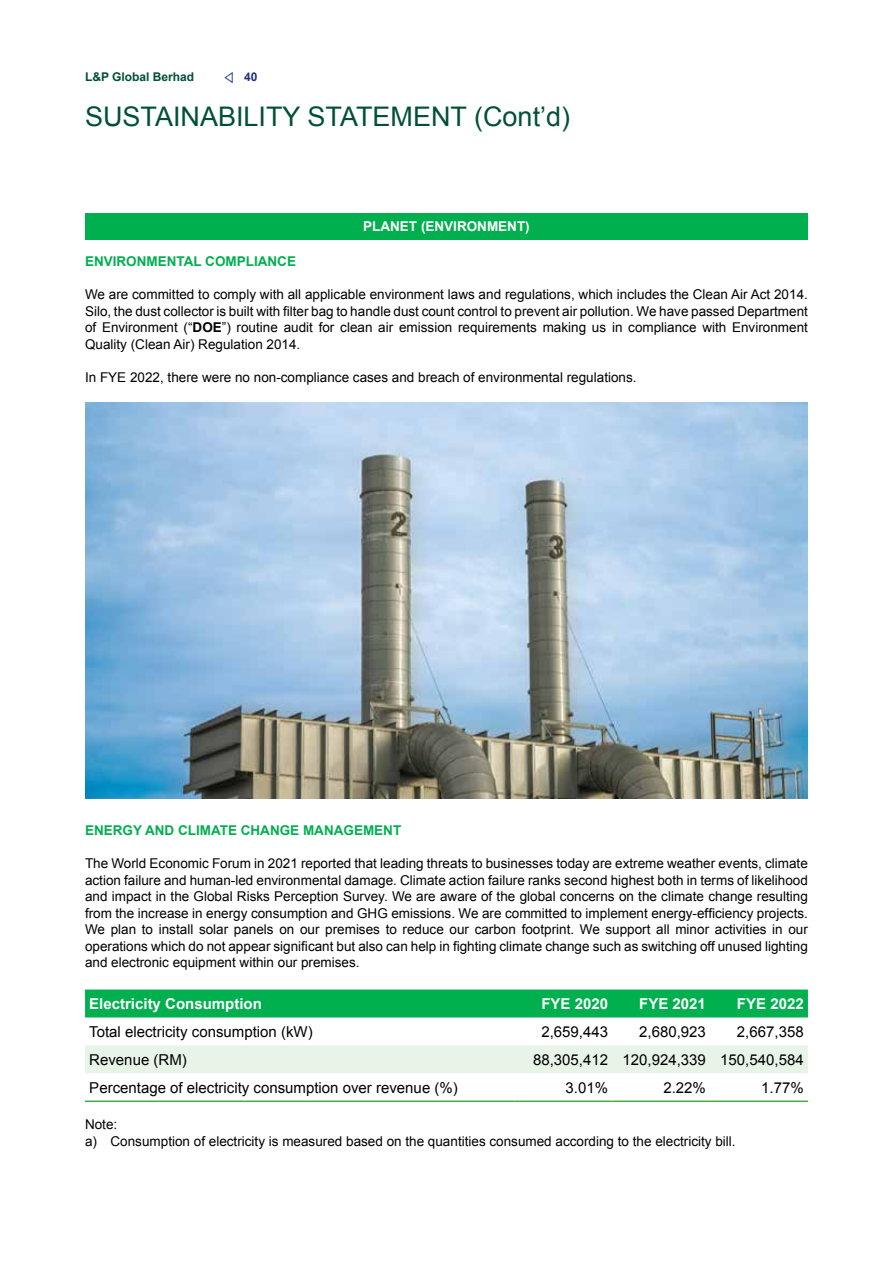
<style>
.page{position:relative;width:893px;height:1263px;background:#fff}
.page>*{position:absolute;margin:0;border:0;box-sizing:border-box;transform-origin:0 0}
.t1{font:27px "Arial";color:#005037}
.t2{font:15px "Arial";color:#000}
.t3{font:700 15px "Arial";color:#fff}
.t4{font:13.5px/16.5px "Arial";color:#000;text-align:justify}
.t5{font:700 13.5px "Arial";color:#00b04f}
.t6{font:700 13.5px "Arial";color:#fff}
.t7{font:700 12px "Arial";color:#005037}
.t8{font:700 12px "Arial";color:#273275}
.s1{font-weight:700}
</style>
<div class="page">
<svg style="left:225px;top:72px;width:8px;height:11px"></svg>
<div style="left:85px;top:213px;width:723px;height:26px;background:#00b04f"></div>
<div style="left:85px;top:989px;width:723px;height:28px;background:#00b04f"></div>
<div style="left:85px;top:1045px;width:723px;height:28px;background:#e9f4e8"></div>
<hr style="left:85px;top:1100px;width:429px;height:2px;background:#41ad49">
<hr style="left:514px;top:1100px;width:98px;height:2px;background:#41ad49">
<hr style="left:612px;top:1100px;width:98px;height:2px;background:#41ad49">
<hr style="left:710px;top:1100px;width:98px;height:2px;background:#41ad49">
<img style="left:85px;top:402px;width:723px;height:396px">
<p class="t7" style="left:85px;top:69px;width:111px">L&amp;P Global Berhad</p>
<p class="t8" style="left:244px;top:69px;width:15px">40</p>
<h1 class="t1" style="left:85px;top:99px;width:487px">SUSTAINABILITY STATEMENT (Cont’d)</h1>
<p class="t6" style="left:363px;top:217px;width:168px">PLANET (ENVIRONMENT)</p>
<p class="t5" style="left:85px;top:253px;width:213px">ENVIRONMENTAL COMPLIANCE</p>
<p class="t4" style="left:85px;top:287px;width:724px">We are committed to comply with all applicable environment laws and regulations, which includes the Clean Air Act 2014.<br>Silo, the dust collector is built with filter bag to handle dust count control to prevent air pollution. We have passed Department of Environment (“<span class="s1">DOE</span>”) routine audit for clean air emission requirements making us in compliance with Environment Quality (Clean Air) Regulation 2014.</p>
<p class="t4" style="left:85px;top:369px;width:553px">In FYE 2022, there were no non-compliance cases and breach of environmental regulations.</p>
<p class="t5" style="left:85px;top:821px;width:318px">ENERGY AND CLIMATE CHANGE MANAGEMENT</p>
<p class="t4" style="left:85px;top:855px;width:724px">The World Economic Forum in 2021 reported that leading threats to businesses today are extreme weather events, climate action failure and human-led environmental damage. Climate action failure ranks second highest both in terms of likelihood and impact in the Global Risks Perception Survey. We are aware of the global concerns on the climate change resulting from the increase in energy consumption and GHG emissions. We are committed to implement energy-efficiency projects.<br>We plan to install solar panels on our premises to reduce our carbon footprint. We support all minor activities in our operations which do not appear significant but also can help in fighting climate change such as switching off unused lighting and electronic equipment within our premises.</p>
<p class="t3" style="left:89px;top:994px;width:174px">Electricity Consumption</p>
<p class="t3" style="left:541px;top:994px;width:68px">FYE 2020</p>
<p class="t3" style="left:639px;top:994px;width:68px">FYE 2021</p>
<p class="t3" style="left:737px;top:994px;width:68px">FYE 2022</p>
<p class="t2" style="left:89px;top:1022px;width:225px">Total electricity consumption (kW)</p>
<p class="t2" style="left:541px;top:1022px;width:68px">2,659,443</p>
<p class="t2" style="left:639px;top:1022px;width:68px">2,680,923</p>
<p class="t2" style="left:737px;top:1022px;width:68px">2,667,358</p>
<p class="t2" style="left:89px;top:1050px;width:99px">Revenue (RM)</p>
<p class="t2" style="left:533px;top:1050px;width:272px">88,305,412 120,924,339 150,540,584</p>
<p class="t2" style="left:89px;top:1078px;width:370px">Percentage of electricity consumption over revenue (%)</p>
<p class="t2" style="left:566px;top:1078px;width:44px">3.01%</p>
<p class="t2" style="left:663px;top:1078px;width:44px">2.22%</p>
<p class="t2" style="left:761px;top:1078px;width:44px">1.77%</p>
<p class="t4" style="left:85px;top:1116px;width:652px">Note:<br>a) Consumption of electricity is measured based on the quantities consumed according to the electricity bill.</p>
</div>
